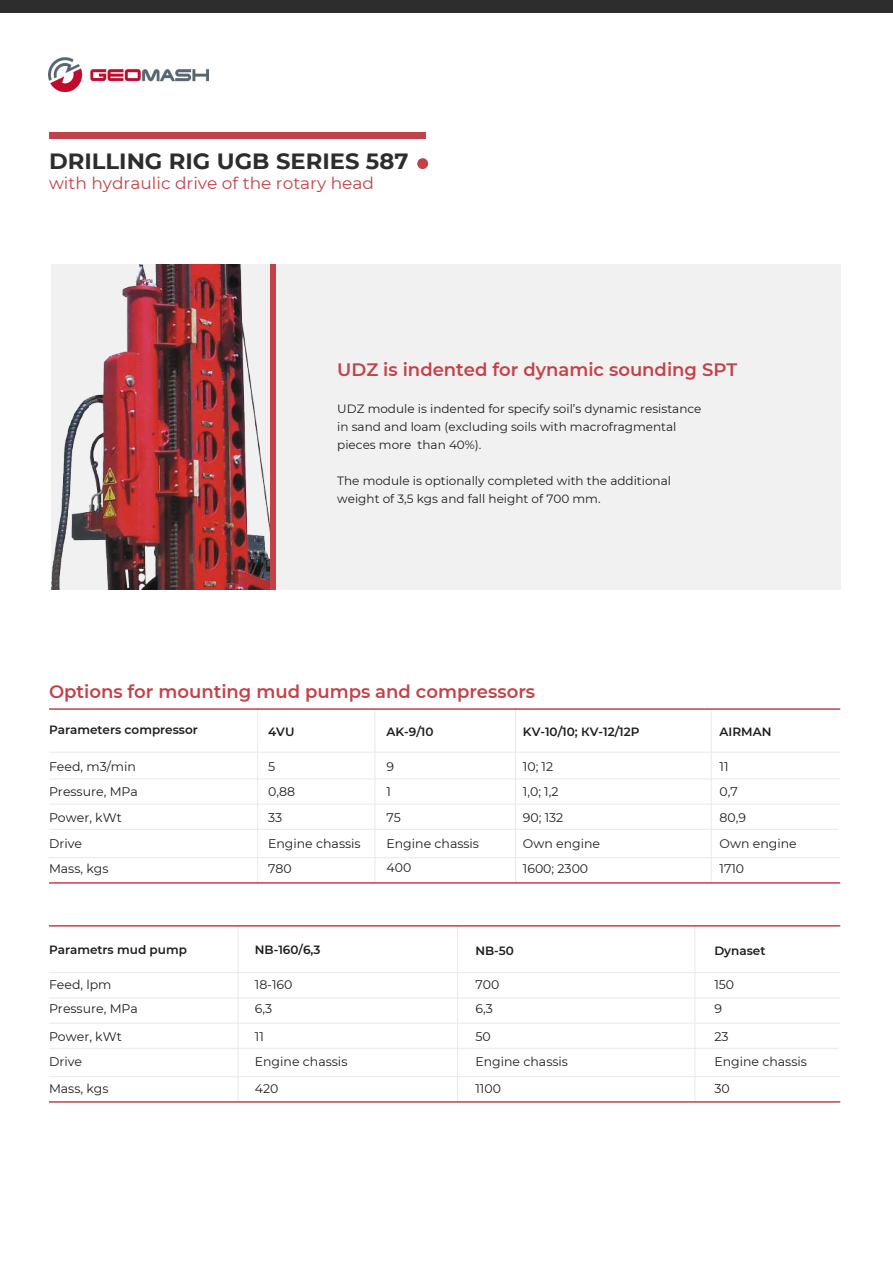
<style>
.page{position:relative;width:893px;height:1263px;background:#fff}
.page>*{position:absolute;margin:0;border:0;box-sizing:border-box;transform-origin:0 0}
.t1{font:700 22.05px "Montserrat";color:#2d2d2d}
.t2{font:600 18px "Montserrat";color:#c24249}
.t3{font:16.5px "Montserrat";color:#c24249}
.t4{font:12.45px/24.9px "Montserrat";color:#1d1d1b}
.t5{font:12px/18px "Montserrat";color:#1d1d1b}
.t6{font:600 12px "Montserrat";color:#1d1d1b}
</style>
<div class="page">
<div style="left:49px;top:132px;width:376px;height:6px;background:#c24249"></div>
<div style="left:417px;top:158px;width:11px;height:11px;background:#c24249;border-radius:50%"></div>
<img style="left:48px;top:58px;width:161px;height:34px">
<div style="left:0;top:0;width:893px;height:13px;background:#2d2d2d"></div>
<div style="left:51px;top:264px;width:789px;height:326px;background:#f1f1f1"></div>
<img style="left:51px;top:264px;width:219px;height:326px">
<hr style="left:49px;top:997px;width:791px;height:1px;background:#e9e9e9">
<hr style="left:49px;top:1023px;width:791px;height:1px;background:#e9e9e9">
<hr style="left:49px;top:972px;width:791px;height:1px;background:#e9e9e9">
<hr style="left:694px;top:926px;width:1px;height:176px;background:#e9e9e9">
<hr style="left:457px;top:926px;width:1px;height:176px;background:#e9e9e9">
<hr style="left:238px;top:926px;width:1px;height:176px;background:#e9e9e9">
<hr style="left:49px;top:1048px;width:789px;height:1px;background:#e9e9e9">
<hr style="left:49px;top:1076px;width:791px;height:1px;background:#e9e9e9">
<hr style="left:49px;top:1101px;width:791px;height:2px;background:#c24249">
<hr style="left:49px;top:925px;width:791px;height:1px;background:#c24249">
<hr style="left:49px;top:778px;width:791px;height:1px;background:#e9e9e9">
<hr style="left:49px;top:804px;width:791px;height:1px;background:#e9e9e9">
<hr style="left:49px;top:752px;width:791px;height:1px;background:#e9e9e9">
<hr style="left:515px;top:709px;width:1px;height:174px;background:#e9e9e9">
<hr style="left:711px;top:709px;width:1px;height:174px;background:#e9e9e9">
<hr style="left:375px;top:709px;width:1px;height:174px;background:#e9e9e9">
<hr style="left:257px;top:709px;width:1px;height:174px;background:#e9e9e9">
<hr style="left:49px;top:829px;width:789px;height:1px;background:#e9e9e9">
<hr style="left:49px;top:857px;width:791px;height:1px;background:#e9e9e9">
<hr style="left:49px;top:882px;width:791px;height:2px;background:#c24249">
<hr style="left:49px;top:708px;width:791px;height:2px;background:#c24249">
<div style="left:270px;top:264px;width:5px;height:326px;background:#c24249"></div>
<h1 class="t1" style="left:49px;top:145px;width:361px">DRILLING RIG UGB SERIES 587</h1>
<h3 class="t3" style="left:49px;top:172px;width:327px">with hydraulic drive of the rotary head</h3>
<h2 class="t2" style="left:337px;top:357px;width:402px">UDZ is indented for dynamic sounding SPT</h2>
<p class="t5" style="left:337px;top:399px;width:366px">UDZ module is indented for specify soil’s dynamic resistance in sand and loam (excluding soils with macrofragmental pieces more than 40%).</p>
<p class="t5" style="left:337px;top:471px;width:335px">The module is optionally completed with the additional weight of 3,5 kgs and fall height of 700 mm.</p>
<h2 class="t2" style="left:49px;top:678px;width:488px">Options for mounting mud pumps and compressors</h2>
<p class="t6" style="left:49px;top:721px;width:150px">Parameters compressor</p>
<p class="t6" style="left:386px;top:723px;width:49px">AK-9/10</p>
<p class="t6" style="left:523px;top:723px;width:118px">KV-10/10; КV-12/12P</p>
<p class="t6" style="left:720px;top:723px;width:53px">AIRMAN</p>
<p class="t4" style="left:49px;top:753px;width:90px">Feed, m3/min<br>Pressure, MPa</p>
<p class="t4" style="left:49px;top:804px;width:74px;line-height:26.2px">Power, kWt<br>Drive</p>
<p class="t4" style="left:49px;top:855px;width:61px">Mass, kgs</p>
<p class="t6" style="left:268px;top:723px;width:28px">4VU</p>
<p class="t4" style="left:268px;top:753px;width:28px">5<br>0,88</p>
<p class="t4" style="left:268px;top:804px;width:94px;line-height:26.2px">33<br>Engine chassis</p>
<p class="t4" style="left:268px;top:855px;width:25px">780</p>
<p class="t4" style="left:386px;top:753px;width:9px">9<br>1</p>
<p class="t4" style="left:386px;top:804px;width:94px;line-height:26.2px">75<br>Engine chassis</p>
<p class="t4" style="left:386px;top:854px;width:26px">400</p>
<p class="t4" style="left:523px;top:753px;width:37px">10; 12<br>1,0; 1,2</p>
<p class="t4" style="left:523px;top:804px;width:79px;line-height:26.2px">90; 132<br>Own engine</p>
<p class="t4" style="left:720px;top:753px;width:20px">11<br>0,7</p>
<p class="t4" style="left:720px;top:804px;width:28px">80,9</p>
<p class="t4" style="left:720px;top:831px;width:79px">Own engine</p>
<p class="t4" style="left:720px;top:855px;width:26px">1710</p>
<p class="t4" style="left:523px;top:855px;width:67px">1600; 2300</p>
<p class="t6" style="left:49px;top:941px;width:139px">Parametrs mud pump</p>
<p class="t6" style="left:255px;top:941px;width:67px">NB-160/6,3</p>
<p class="t6" style="left:475px;top:942px;width:40px">NB-50</p>
<p class="t6" style="left:714px;top:942px;width:53px">Dynaset</p>
<p class="t4" style="left:49px;top:972px;width:90px;line-height:24.3px">Feed, lpm<br>Pressure, MPa</p>
<p class="t4" style="left:49px;top:1023px;width:74px">Power, kWt<br>Drive</p>
<p class="t4" style="left:49px;top:1076px;width:61px">Mass, kgs</p>
<p class="t4" style="left:255px;top:972px;width:39px;line-height:24.3px">18-160<br>6,3</p>
<p class="t4" style="left:255px;top:1023px;width:94px">11<br>Engine chassis</p>
<p class="t4" style="left:255px;top:1076px;width:25px">420</p>
<p class="t4" style="left:714px;top:972px;width:21px;line-height:24.3px">150<br>9</p>
<p class="t4" style="left:714px;top:1023px;width:94px">23<br>Engine chassis</p>
<p class="t4" style="left:714px;top:1076px;width:17px">30</p>
<p class="t4" style="left:475px;top:972px;width:25px;line-height:24.3px">700<br>6,3</p>
<p class="t4" style="left:475px;top:1024px;width:94px;line-height:24.5px">50<br>Engine chassis</p>
<p class="t4" style="left:475px;top:1076px;width:27px">1100</p>
</div>
